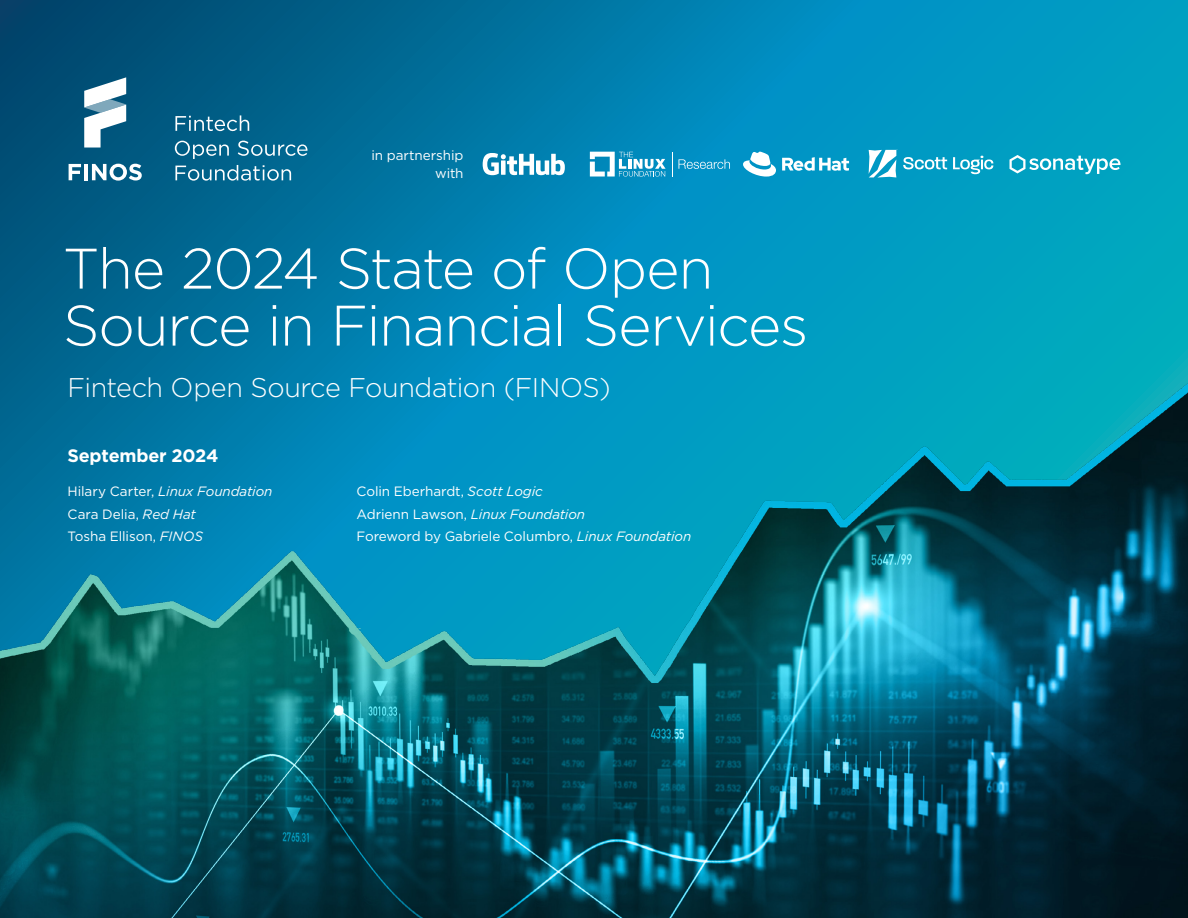
<style>
.page{position:relative;width:1188px;height:918px;background:#fff}
.page>*{position:absolute;margin:0;border:0;box-sizing:border-box;transform-origin:0 0}
.t1{font:300 57px/57px "Gotham";letter-spacing:-.025em;color:#fff}
.t2{font:300 27px "Gotham";letter-spacing:-.015em;color:#fff}
.t3{font:700 18px "Gotham";letter-spacing:-.01em;color:#fff}
.t4{font:13.5px/22.5px "Gotham";letter-spacing:-.005em;color:#fff}
.s1{font-style:italic}
</style>
<div class="page">
<svg style="left:0;top:0;width:1188px;height:322px;background:#0081ab"></svg>
<img style="left:0;top:322px;width:1188px;height:596px">
<svg style="left:590px;top:152px;width:76px;height:25px"></svg>
<svg style="left:672px;top:152px;width:1px;height:25px"></svg>
<svg style="left:679px;top:159px;width:51px;height:10px"></svg>
<svg style="left:483px;top:153px;width:82px;height:22px"></svg>
<svg style="left:743px;top:152px;width:33px;height:25px"></svg>
<svg style="left:782px;top:157px;width:67px;height:14px"></svg>
<svg style="left:175px;top:115px;width:74px;height:17px"></svg>
<svg style="left:175px;top:141px;width:54px;height:18px"></svg>
<svg style="left:238px;top:141px;width:70px;height:16px"></svg>
<svg style="left:175px;top:165px;width:116px;height:16px;background:#3c88a8"></svg>
<svg style="left:69px;top:164px;width:12px;height:16px"></svg>
<hr style="left:84px;top:164px;width:4px;height:16px;background:#fff">
<svg style="left:92px;top:164px;width:50px;height:17px"></svg>
<svg style="left:84px;top:77px;width:42px;height:71px"></svg>
<svg style="left:869px;top:150px;width:27px;height:28px"></svg>
<svg style="left:903px;top:157px;width:44px;height:13px"></svg>
<svg style="left:953px;top:156px;width:40px;height:18px"></svg>
<svg style="left:1010px;top:155px;width:110px;height:19px"></svg>
<p class="t4" style="left:371px;top:146px;width:94px;line-height:18px;text-align:right">in partnership with</p>
<h1 class="t1" style="left:63px;top:238px;width:747px">The 2024 State of Open<br>Source in Financial Services</h1>
<h2 class="t2" style="left:68px;top:370px;width:545px">Fintech Open Source Foundation (FINOS)</h2>
<h3 class="t3" style="left:68px;top:443px;width:152px">September 2024</h3>
<p class="t4" style="left:68px;top:480px;width:207px">Hilary Carter, <span class="s1">Linux Foundation<br></span>Cara Delia, <span class="s1">Red Hat<br></span>Tosha Ellison, <span class="s1">FINOS</span></p>
<p class="t4" style="left:356px;top:480px;width:336px">Colin Eberhardt, <span class="s1">Scott Logic<br></span>Adrienn Lawson, <span class="s1">Linux Foundation<br></span>Foreword by Gabriele Columbro, <span class="s1">Linux Foundation</span></p>
</div>
